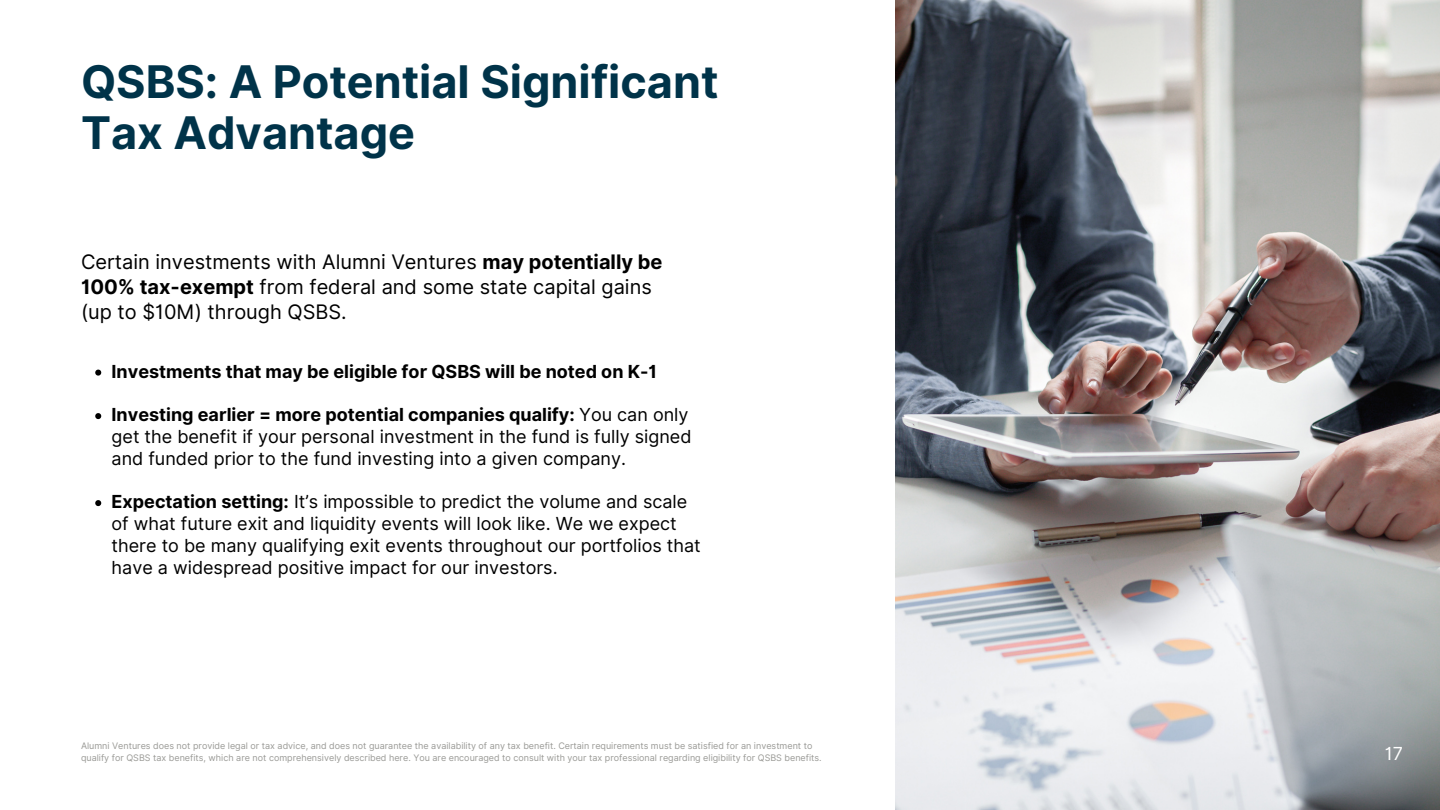
<style>
.page{position:relative;width:1440px;height:810px;background:#fff}
.page>*{position:absolute;margin:0;border:0;box-sizing:border-box;transform-origin:0 0}
.t1{font:700 45px/51px "Inter";color:#003349}
.t2{font:20px/24.8px "Inter";color:#000}
.t3{font:18px/21.8px "Inter";color:#000}
.t4{font:700 18px "Inter";color:#000}
.t5{font:18px "Inter";color:#fff}
.t6{font:9px/12px "Inter";color:#9a9a96}
.s1{font-weight:700}
</style>
<div class="page">
<img style="left:895px;top:0;width:545px;height:810px">
<svg style="left:95px;top:370px;width:6px;height:6px"></svg>
<svg style="left:95px;top:413px;width:6px;height:6px"></svg>
<svg style="left:95px;top:500px;width:6px;height:6px"></svg>
<h1 class="t1" style="left:81px;top:56px;width:639px">QSBS: A Potential Significant<br>Tax Advantage</h1>
<p class="t2" style="left:81px;top:249px;width:583px">Certain investments with Alumni Ventures <span class="s1">may potentially be<br>100% tax-exempt</span> from federal and some state capital gains (up to $10M) through QSBS.</p>
<p class="t4" style="left:112px;top:361px;width:547px">Investments that may be eligible for QSBS will be noted on K-1</p>
<p class="t3" style="left:112px;top:404px;width:581px"><span class="s1">Investing earlier = more potential companies qualify:</span> You can only get the benefit if your personal investment in the fund is fully signed and funded prior to the fund investing into a given company.</p>
<p class="t3" style="left:112px;top:491px;width:591px"><span class="s1">Expectation setting:</span> It’s impossible to predict the volume and scale of what future exit and liquidity events will look like. We we expect there to be many qualifying exit events throughout our portfolios that have a widespread positive impact for our investors.</p>
<p class="t6" style="left:81px;top:740px;width:742px">Alumni Ventures does not provide legal or tax advice, and does not guarantee the availability of any tax benefit. Certain requirements must be satisfied for an investment to qualify for QSBS tax benefits, which are not comprehensively described here. You are encouraged to consult with your tax professional regarding eligibility for QSBS benefits.</p>
<p class="t5" style="left:1385px;top:743px;width:20px">17</p>
</div>
